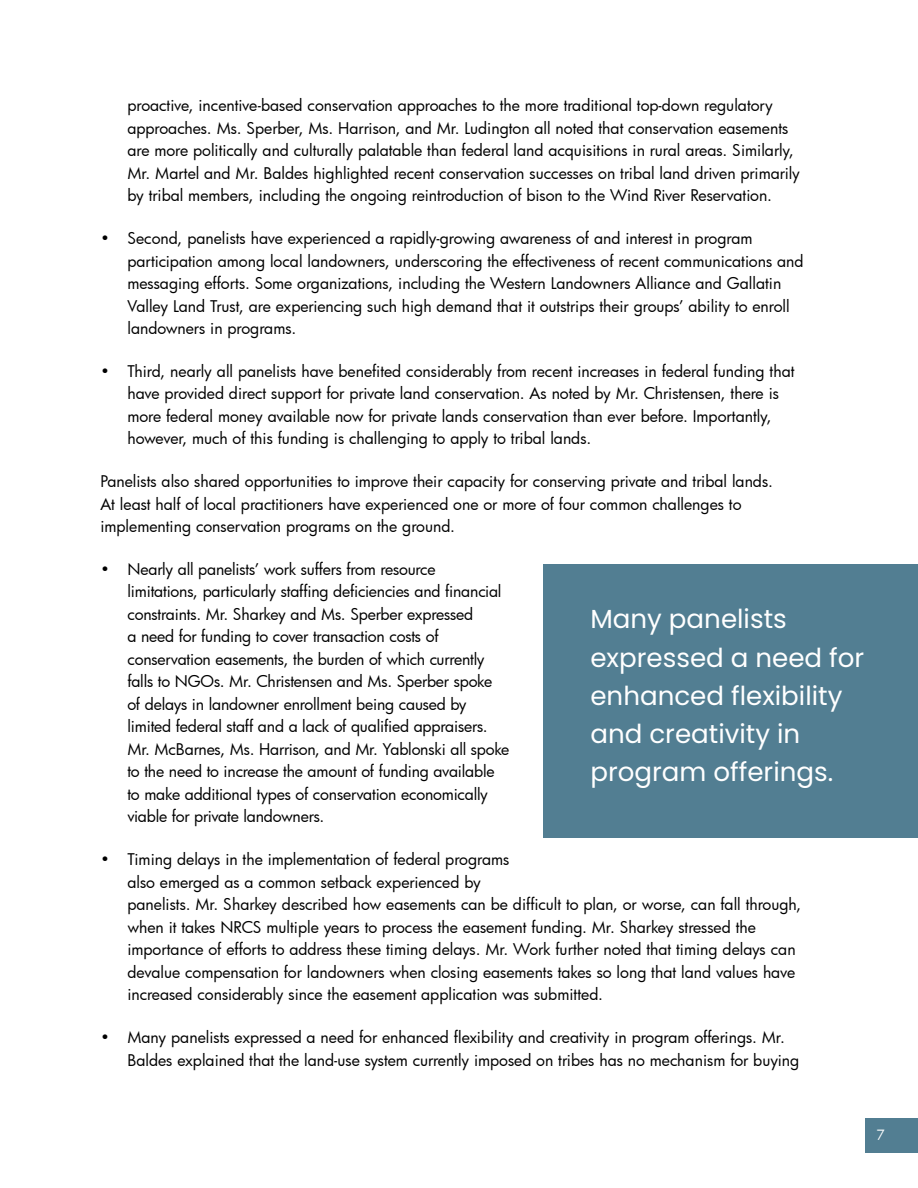
<style>
.page{position:relative;width:918px;height:1188px;background:#fff}
.page>*{position:absolute;margin:0;border:0;box-sizing:border-box;transform-origin:0 0}
.t1{font:26.1px/38.2px "Poppins";color:#fff}
.t2{font:15.75px/22.5px "Futura";letter-spacing:-.005em;color:#000}
.t3{font:13.8px "Futura";color:#fff}
</style>
<div class="page">
<div style="left:865px;top:1119px;width:53px;height:34px;background:#527e92"></div>
<div style="left:543px;top:565px;width:375px;height:273px;background:#527e92"></div>
<p class="t2" style="left:127px;top:94px;width:674px">proactive, incentive-based conservation approaches to the more traditional top-down regulatory approaches. Ms. Sperber, Ms. Harrison, and Mr. Ludington all noted that conservation easements are more politically and culturally palatable than federal land acquisitions in rural areas. Similarly, Mr. Martel and Mr. Baldes highlighted recent conservation successes on tribal land driven primarily by tribal members, including the ongoing reintroduction of bison to the Wind River Reservation.</p>
<p class="t2" style="left:127px;top:227px;width:678px;text-indent:-27px">• Second, panelists have experienced a rapidly-growing awareness of and interest in program participation among local landowners, underscoring the effectiveness of recent communications and messaging efforts. Some organizations, including the Western Landowners Alliance and Gallatin Valley Land Trust, are experiencing such high demand that it outstrips their groups’ ability to enroll landowners in programs.</p>
<p class="t2" style="left:127px;top:360px;width:669px;text-indent:-27px">• Third, nearly all panelists have benefited considerably from recent increases in federal funding that have provided direct support for private land conservation. As noted by Mr. Christensen, there is more federal money available now for private lands conservation than ever before. Importantly, however, much of this funding is challenging to apply to tribal lands.</p>
<p class="t2" style="left:100px;top:470px;width:674px">Panelists also shared opportunities to improve their capacity for conserving private and tribal lands.<br>At least half of local practitioners have experienced one or more of four common challenges to implementing conservation programs on the ground.</p>
<p class="t2" style="left:127px;top:558px;width:384px;text-indent:-27px">• Nearly all panelists’ work suffers from resource limitations, particularly staffing deficiencies and financial constraints. Mr. Sharkey and Ms. Sperber expressed<br>a need for funding to cover transaction costs of conservation easements, the burden of which currently falls to NGOs. Mr. Christensen and Ms. Sperber spoke<br>of delays in landowner enrollment being caused by limited federal staff and a lack of qualified appraisers.<br>Mr. McBarnes, Ms. Harrison, and Mr. Yablonski all spoke to the need to increase the amount of funding available to make additional types of conservation economically viable for private landowners.</p>
<p class="t2" style="left:127px;top:848px;width:676px;text-indent:-27px">• Timing delays in the implementation of federal programs<br>also emerged as a common setback experienced by<br>panelists. Mr. Sharkey described how easements can be difficult to plan, or worse, can fall through, when it takes NRCS multiple years to process the easement funding. Mr. Sharkey stressed the importance of efforts to address these timing delays. Mr. Work further noted that timing delays can devalue compensation for landowners when closing easements takes so long that land values have increased considerably since the easement application was submitted.</p>
<p class="t2" style="left:127px;top:1026px;width:673px;text-indent:-27px">• Many panelists expressed a need for enhanced flexibility and creativity in program offerings. Mr.<br>Baldes explained that the land-use system currently imposed on tribes has no mechanism for buying</p>
<h1 class="t1" style="left:590px;top:600px;width:275px">Many panelists expressed a need for enhanced flexibility and creativity in program offerings.</h1>
<p class="t3" style="left:876px;top:1125px;width:10px">7</p>
</div>
